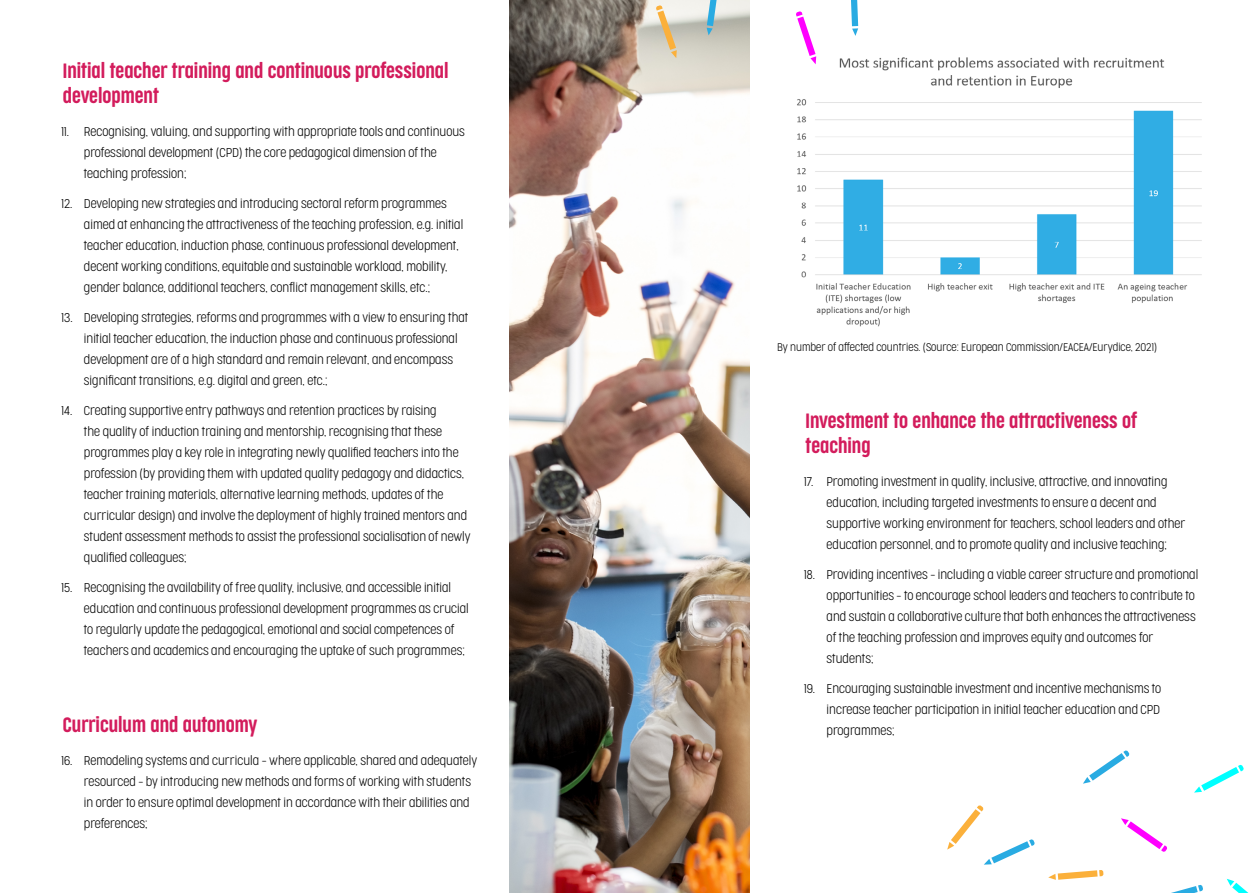
<style>
.page{position:relative;width:1259px;height:893px;background:#fff}
.page>*{position:absolute;margin:0;border:0;box-sizing:border-box;transform-origin:0 0}
.t1{font:300 19.5px/25.5px "Cocogoose Compressed";color:#d31c5c}
.t2{font:200 12px/21px "Cocogoose Condensed";color:#000}
.t3{font:200 10.5px "Cocogoose Condensed";color:#000}
</style>
<div class="page">
<img style="left:797px;top:56px;width:405px;height:271px">
<img style="left:510px;top:0;width:239px;height:893px">
<svg style="left:1048px;top:870px;width:55px;height:10px"></svg>
<svg style="left:947px;top:805px;width:88px;height:60px"></svg>
<svg style="left:1083px;top:750px;width:46px;height:34px"></svg>
<svg style="left:1194px;top:765px;width:50px;height:28px"></svg>
<svg style="left:1227px;top:879px;width:22px;height:14px"></svg>
<svg style="left:1171px;top:885px;width:32px;height:8px"></svg>
<svg style="left:1121px;top:818px;width:46px;height:34px"></svg>
<svg style="left:873px;top:70px;width:12px;height:44px"></svg>
<svg style="left:656px;top:5px;width:21px;height:53px"></svg>
<svg style="left:851px;top:0;width:7px;height:36px"></svg>
<svg style="left:796px;top:11px;width:20px;height:53px"></svg>
<svg style="left:706px;top:0;width:12px;height:35px"></svg>
<h1 class="t1" style="left:63px;top:58px;width:387px">Initial teacher training and continuous professional development</h1>
<p class="t2" style="left:84px;top:121px;width:382px;text-indent:-22px">11. Recognising, valuing, and supporting with appropriate tools and continuous professional development (CPD) the core pedagogical dimension of the teaching profession;</p>
<p class="t2" style="left:84px;top:193px;width:381px;text-indent:-22px">12. Developing new strategies and introducing sectoral reform programmes aimed at enhancing the attractiveness of the teaching profession, e.g. initial teacher education, induction phase, continuous professional development, decent working conditions, equitable and sustainable workload, mobility, gender balance, additional teachers, conflict management skills, etc.;</p>
<p class="t2" style="left:84px;top:307px;width:386px;text-indent:-22px">13. Developing strategies, reforms and programmes with a view to ensuring that initial teacher education, the induction phase and continuous professional development are of a high standard and remain relevant, and encompass significant transitions, e.g. digital and green, etc.;</p>
<p class="t2" style="left:84px;top:400px;width:388px;text-indent:-22px">14. Creating supportive entry pathways and retention practices by raising<br>the quality of induction training and mentorship, recognising that these programmes play a key role in integrating newly qualified teachers into the profession (by providing them with updated quality pedagogy and didactics, teacher training materials, alternative learning methods, updates of the curricular design) and involve the deployment of highly trained mentors and student assessment methods to assist the professional socialisation of newly qualified colleagues;</p>
<p class="t2" style="left:84px;top:577px;width:386px;text-indent:-22px">15. Recognising the availability of free quality, inclusive, and accessible initial education and continuous professional development programmes as crucial to regularly update the pedagogical, emotional and social competences of teachers and academics and encouraging the uptake of such programmes;</p>
<h1 class="t1" style="left:63px;top:712px;width:196px">Curriculum and autonomy</h1>
<p class="t2" style="left:84px;top:750px;width:395px;text-indent:-22px">16. Remodeling systems and curricula – where applicable, shared and adequately resourced – by introducing new methods and forms of working with students in order to ensure optimal development in accordance with their abilities and preferences;</p>
<p class="t3" style="left:777px;top:340px;width:381px">By number of affected countries. (Source: European Commission/EACEA/Eurydice, 2021)</p>
<h1 class="t1" style="left:805px;top:407px;width:333px">Investment to enhance the attractiveness of teaching</h1>
<p class="t2" style="left:826px;top:471px;width:360px;text-indent:-22px">17. Promoting investment in quality, inclusive, attractive, and innovating education, including targeted investments to ensure a decent and supportive working environment for teachers, school leaders and other education personnel, and to promote quality and inclusive teaching;</p>
<p class="t2" style="left:826px;top:564px;width:373px;text-indent:-22px">18. Providing incentives – including a viable career structure and promotional opportunities – to encourage school leaders and teachers to contribute to and sustain a collaborative culture that both enhances the attractiveness of the teaching profession and improves equity and outcomes for students;</p>
<p class="t2" style="left:826px;top:678px;width:336px;text-align:justify;text-indent:-22px">19. Encouraging sustainable investment and incentive mechanisms to increase teacher participation in initial teacher education and CPD programmes;</p>
</div>
